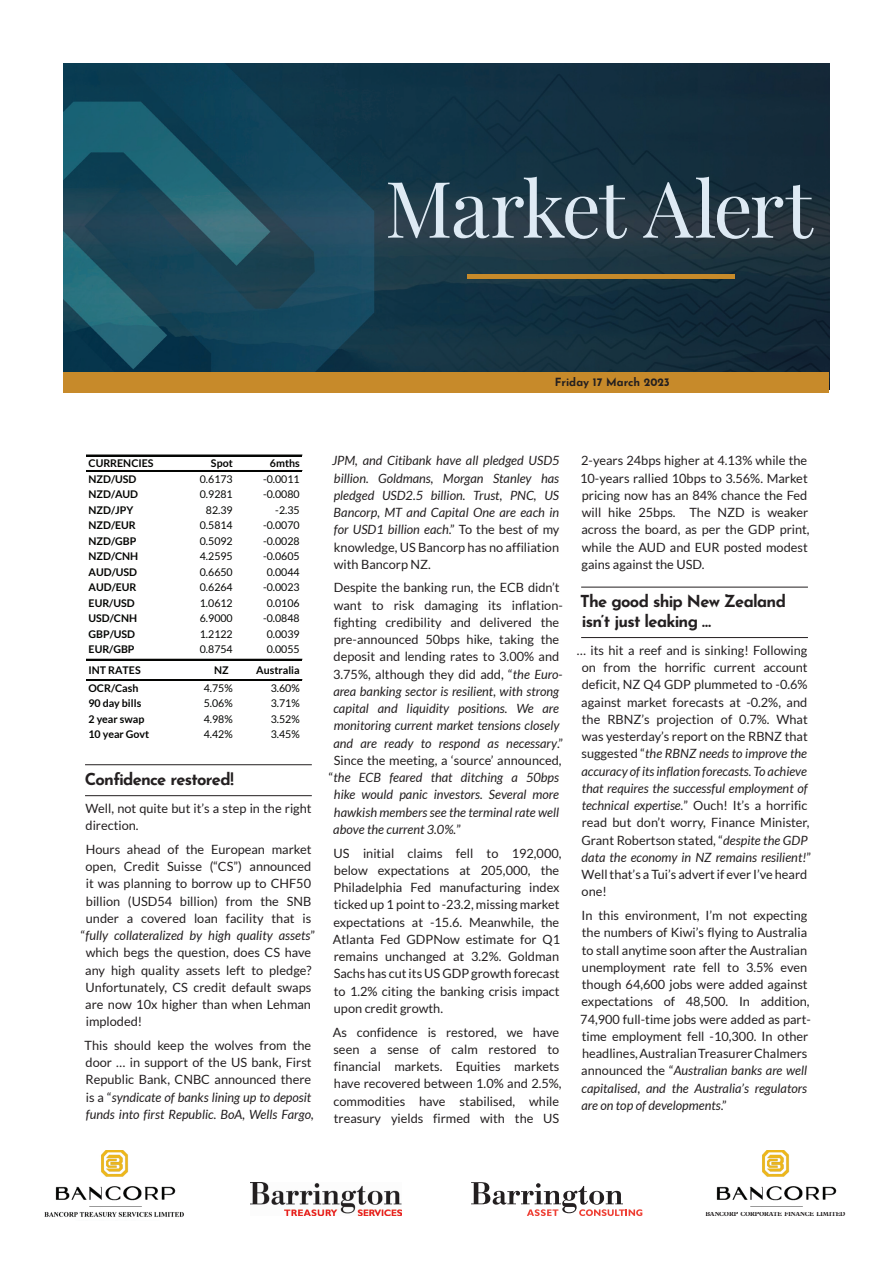
<style>
.page{position:relative;width:893px;height:1263px;background:#fff}
.page>*{position:absolute;margin:0;border:0;box-sizing:border-box;transform-origin:0 0}
.t1{font:78px "Playfair Display";letter-spacing:-.03em;color:#deeaf4}
.t2{font:700 16.5px/19.5px "Josefin Sans";letter-spacing:-.045em;color:#231f20}
.t3{font:12.75px/17.2px "Lato";color:#231f20}
.t4{font:italic 12.75px/17.2px "Lato";color:#231f20;text-align:justify}
.t5{font:700 11.25px "Josefin Sans";color:#231f20}
.t6{font:10.65px "Lato";color:#040503}
.t7{font:700 10.65px "Lato";color:#040503}
.t8{font:700 6.45px "Plantin Std";letter-spacing:-.01em;color:#231f20;scale:.93 1}
.s1{font-style:normal}
.s2{font-style:italic}
</style>
<div class="page">
<hr style="left:85px;top:764px;width:227px;height:1px;background:#231f20">
<hr style="left:85px;top:795px;width:227px;height:1px;background:#231f20">
<hr style="left:86px;top:455px;width:216px;height:1px;background:#040503">
<hr style="left:86px;top:470px;width:216px;height:1px;background:#040503">
<hr style="left:86px;top:659px;width:216px;height:1px;background:#040503">
<hr style="left:86px;top:679px;width:216px;height:1px;background:#040503">
<hr style="left:86px;top:680px;width:216px;height:1px;background:#040503">
<hr style="left:581px;top:587px;width:227px;height:1px;background:#231f20">
<hr style="left:581px;top:637px;width:227px;height:1px;background:#231f20">
<img style="left:44px;top:1150px;width:140px;height:67px">
<img style="left:251px;top:1182px;width:151px;height:33px">
<img style="left:716px;top:1150px;width:121px;height:57px">
<img style="left:64px;top:64px;width:765px;height:308px">
<div style="left:64px;top:372px;width:765px;height:21px;background:#c78a2a"></div>
<hr style="left:467px;top:275px;width:268px;height:4px;background:#c78a2a">
<svg style="left:471px;top:1182px;width:171px;height:34px"></svg>
<h1 class="t1" style="left:385px;top:148px;width:429px">Market Alert</h1>
<p class="t5" style="left:555px;top:372px;width:117px">Friday 17 March 2023</p>
<p class="t7" style="left:89px;top:457px;width:67px">CURRENCIES</p>
<p class="t7" style="left:211px;top:457px;width:23px">Spot</p>
<p class="t7" style="left:270px;top:457px;width:31px">6mths</p>
<p class="t7" style="left:89px;top:473px;width:49px">NZD/USD</p>
<p class="t6" style="left:200px;top:473px;width:34px">0.6173</p>
<p class="t6" style="left:263px;top:473px;width:38px">-0.0011</p>
<p class="t7" style="left:89px;top:488px;width:51px">NZD/AUD</p>
<p class="t6" style="left:200px;top:488px;width:34px">0.9281</p>
<p class="t6" style="left:263px;top:488px;width:38px">-0.0080</p>
<p class="t7" style="left:89px;top:504px;width:46px">NZD/JPY</p>
<p class="t6" style="left:206px;top:504px;width:28px">82.39</p>
<p class="t6" style="left:275px;top:504px;width:26px">-2.35</p>
<p class="t7" style="left:89px;top:519px;width:49px">NZD/EUR</p>
<p class="t6" style="left:200px;top:519px;width:34px">0.5814</p>
<p class="t6" style="left:263px;top:519px;width:38px">-0.0070</p>
<p class="t7" style="left:89px;top:535px;width:49px">NZD/GBP</p>
<p class="t6" style="left:200px;top:535px;width:34px">0.5092</p>
<p class="t6" style="left:263px;top:535px;width:38px">-0.0028</p>
<p class="t7" style="left:89px;top:550px;width:51px">NZD/CNH</p>
<p class="t6" style="left:200px;top:550px;width:34px">4.2595</p>
<p class="t6" style="left:263px;top:550px;width:38px">-0.0605</p>
<p class="t7" style="left:89px;top:566px;width:50px">AUD/USD</p>
<p class="t6" style="left:200px;top:566px;width:34px">0.6650</p>
<p class="t6" style="left:267px;top:566px;width:34px">0.0044</p>
<p class="t7" style="left:89px;top:581px;width:49px">AUD/EUR</p>
<p class="t6" style="left:200px;top:581px;width:34px">0.6264</p>
<p class="t6" style="left:263px;top:581px;width:38px">-0.0023</p>
<p class="t7" style="left:89px;top:597px;width:48px">EUR/USD</p>
<p class="t6" style="left:200px;top:597px;width:34px">1.0612</p>
<p class="t6" style="left:267px;top:597px;width:34px">0.0106</p>
<p class="t7" style="left:89px;top:612px;width:50px">USD/CNH</p>
<p class="t6" style="left:200px;top:612px;width:34px">6.9000</p>
<p class="t6" style="left:263px;top:612px;width:38px">-0.0848</p>
<p class="t7" style="left:89px;top:627px;width:48px">GBP/USD</p>
<p class="t6" style="left:200px;top:628px;width:34px">1.2122</p>
<p class="t6" style="left:267px;top:628px;width:34px">0.0039</p>
<p class="t7" style="left:89px;top:643px;width:47px">EUR/GBP</p>
<p class="t6" style="left:200px;top:643px;width:34px">0.8754</p>
<p class="t6" style="left:267px;top:643px;width:34px">0.0055</p>
<p class="t7" style="left:89px;top:664px;width:54px">INT RATES</p>
<p class="t7" style="left:214px;top:664px;width:16px">NZ</p>
<p class="t7" style="left:256px;top:664px;width:45px">Australia</p>
<p class="t7" style="left:89px;top:682px;width:51px">OCR/Cash</p>
<p class="t6" style="left:204px;top:682px;width:31px">4.75%</p>
<p class="t6" style="left:271px;top:682px;width:31px">3.60%</p>
<p class="t7" style="left:89px;top:697px;width:54px">90 day bills</p>
<p class="t6" style="left:204px;top:698px;width:31px">5.06%</p>
<p class="t6" style="left:271px;top:698px;width:31px">3.71%</p>
<p class="t7" style="left:89px;top:713px;width:57px">2 year swap</p>
<p class="t6" style="left:204px;top:713px;width:31px">4.98%</p>
<p class="t6" style="left:271px;top:713px;width:31px">3.52%</p>
<p class="t7" style="left:89px;top:728px;width:62px">10 year Govt</p>
<p class="t6" style="left:204px;top:729px;width:31px">4.42%</p>
<p class="t6" style="left:271px;top:729px;width:31px">3.45%</p>
<p class="t2" style="left:85px;top:767px;width:150px">Confidence restored!</p>
<p class="t3" style="left:85px;top:800px;width:228px">Well, not quite but it’s a step in the right direction.</p>
<p class="t3" style="left:86px;top:840px;width:227px">Hours ahead of the European market</p>
<p class="t3" style="left:86px;top:858px;width:227px">open, Credit Suisse (“CS”) announced</p>
<p class="t3" style="left:86px;top:875px;width:227px">it was planning to borrow up to CHF50</p>
<p class="t3" style="left:86px;top:892px;width:227px">billion (USD54 billion) from the SNB</p>
<p class="t3" style="left:86px;top:909px;width:227px">under a covered loan facility that is</p>
<p class="t4" style="left:81px;top:927px;width:236px"><span class="s1">“</span>fully collateralized by high quality assets<span class="s1">”</span></p>
<p class="t3" style="left:86px;top:944px;width:227px">which begs the question, does CS have</p>
<p class="t3" style="left:85px;top:961px;width:228px">any high quality assets left to pledge?</p>
<p class="t3" style="left:86px;top:978px;width:227px">Unfortunately, CS credit default swaps</p>
<p class="t3" style="left:85px;top:996px;width:227px">are now 10x higher than when Lehman</p>
<p class="t3" style="left:86px;top:1013px;width:58px">imploded!</p>
<p class="t3" style="left:85px;top:1037px;width:231px">This should keep the wolves from the door … in support of the US bank, First Republic Bank, CNBC announced there is a “<span class="s2">syndicate of banks lining up to deposit funds into first Republic. BoA, Wells Fargo,</span></p>
<p class="t4" style="left:332px;top:452px;width:229px">JPM, and Citibank have all pledged USD5 billion. Goldmans, Morgan Stanley has pledged USD2.5 billion. Trust, PNC, US Bancorp, MT and Capital One are each in for USD1 billion each<span class="s1">.” To the best of my knowledge, US Bancorp has no affiliation with Bancorp NZ.</span></p>
<p class="t3" style="left:334px;top:579px;width:227px">Despite the banking run, the ECB didn’t</p>
<p class="t3" style="left:334px;top:596px;width:231px">want to risk damaging its inflation-</p>
<p class="t3" style="left:334px;top:614px;width:227px">fighting credibility and delivered the</p>
<p class="t3" style="left:334px;top:631px;width:227px">pre-announced 50bps hike, taking the</p>
<p class="t3" style="left:334px;top:648px;width:227px">deposit and lending rates to 3.00% and</p>
<p class="t3" style="left:333px;top:665px;width:231px">3.75%, although they did add, “<span class="s2">the Euro-</span></p>
<p class="t4" style="left:333px;top:683px;width:227px">area banking sector is resilient, with strong</p>
<p class="t4" style="left:333px;top:700px;width:227px">capital and liquidity positions. We are</p>
<p class="t4" style="left:334px;top:717px;width:227px">monitoring current market tensions closely</p>
<p class="t4" style="left:333px;top:735px;width:231px">and are ready to respond as necessary<span class="s1">.”</span></p>
<p class="t3" style="left:334px;top:752px;width:229px">Since the meeting, a ‘source’ announced,</p>
<p class="t4" style="left:329px;top:769px;width:232px"><span class="s1">“</span>the ECB feared that ditching a 50bps</p>
<p class="t4" style="left:334px;top:786px;width:227px">hike would panic investors. Several more</p>
<p class="t4" style="left:334px;top:804px;width:227px">hawkish members see the terminal rate well</p>
<p class="t4" style="left:333px;top:821px;width:129px">above the current 3.0%.<span class="s1">”</span></p>
<p class="t3" style="left:333px;top:844px;width:230px">US initial claims fell to 192,000, below expectations at 205,000, the Philadelphia Fed manufacturing index ticked up 1 point to -23.2, missing market expectations at -15.6. Meanwhile, the Atlanta Fed GDPNow estimate for Q1 remains unchanged at 3.2%. Goldman Sachs has cut its US GDP growth forecast to 1.2% citing the banking crisis impact upon credit growth.</p>
<p class="t3" style="left:333px;top:1023px;width:230px">As confidence is restored, we have seen a sense of calm restored to financial markets. Equities markets have recovered between 1.0% and 2.5%, commodities have stabilised, while treasury yields firmed with the US</p>
<p class="t3" style="left:580px;top:452px;width:231px">2-years 24bps higher at 4.13% while the 10-years rallied 10bps to 3.56%. Market pricing now has an 84% chance the Fed will hike 25bps. The NZD is weaker across the board, as per the GDP print, while the AUD and EUR posted modest gains against the USD.</p>
<p class="t2" style="left:580px;top:589px;width:207px">The good ship New Zealand isn’t just leaking …</p>
<p class="t3" style="left:581px;top:641px;width:231px;text-indent:-5px">… its hit a reef and is sinking! Following on from the horrific current account deficit, NZ Q4 GDP plummeted to -0.6% against market forecasts at -0.2%, and the RBNZ’s projection of 0.7%. What was yesterday’s report on the RBNZ that suggested “<span class="s2">the RBNZ needs to improve the accuracy of its inflation forecasts. To achieve that requires the successful employment of technical expertise.</span>” Ouch! It’s a horrific read but don’t worry, Finance Minister, Grant Robertson stated, “<span class="s2">despite the GDP data the economy in NZ remains resilient!</span>” Well that’s a Tui’s advert if ever I’ve heard one!</p>
<p class="t3" style="left:580px;top:907px;width:232px">In this environment, I’m not expecting the numbers of Kiwi’s flying to Australia to stall anytime soon after the Australian unemployment rate fell to 3.5% even though 64,600 jobs were added against expectations of 48,500. In addition, 74,900 full-time jobs were added as part&shy;time employment fell -10,300. In other headlines, Australian Treasurer Chalmers announced the “<span class="s2">Australian banks are well capitalised, and the Australia’s regulators are on top of developments</span>.”</p>
<p class="t8" style="left:705px;top:1210px;width:152px">BANCORP CORPORATE FINANCE LIMITED</p>
</div>
